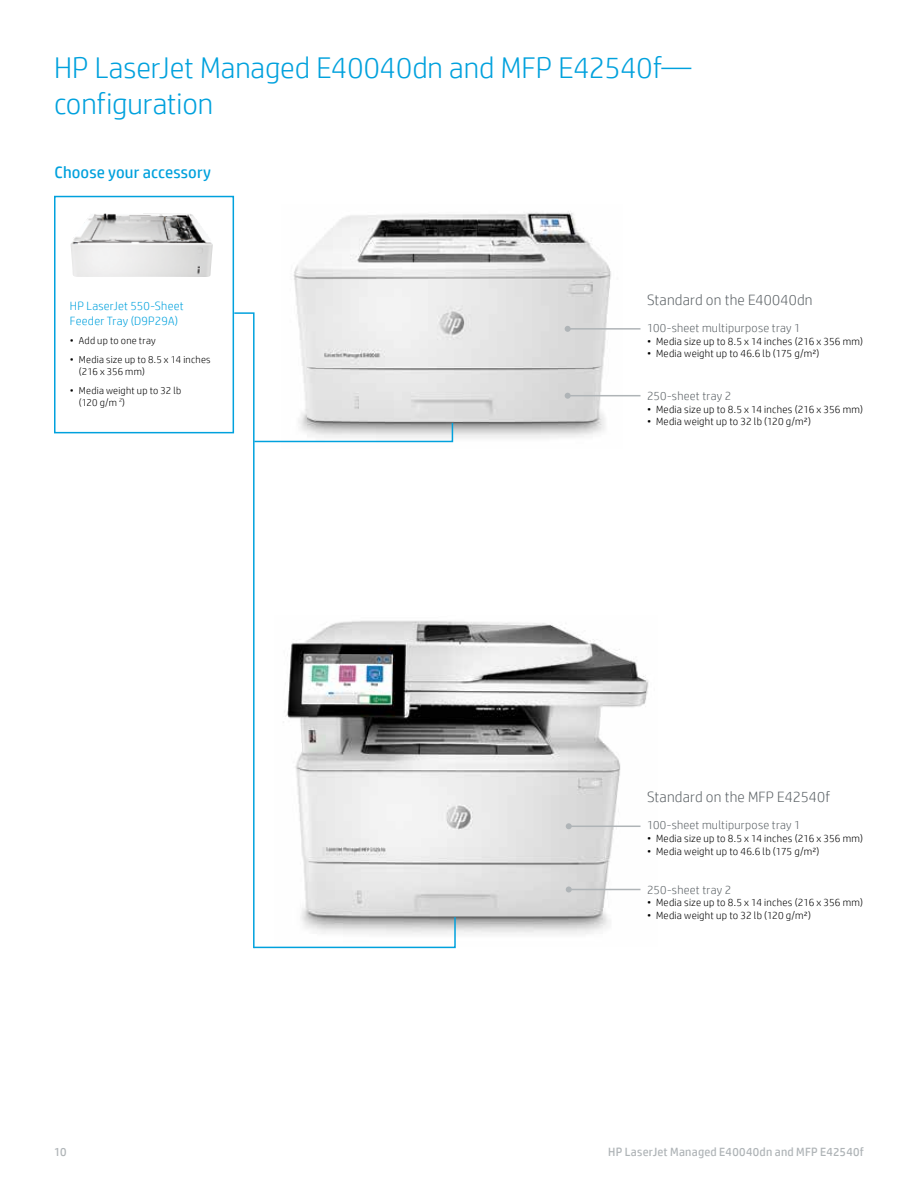
<style>
.page{position:relative;width:918px;height:1188px;background:#fff}
.page>*{position:absolute;margin:0;border:0;box-sizing:border-box;transform-origin:0 0}
.t1{font:300 30px/36px "HP Simplified";color:#00a1dd}
.t2{font:16.5px "HP Simplified";letter-spacing:.005em;color:#00a1dd}
.t3{font:300 15px "HP Simplified";letter-spacing:.01em;color:#5e6468}
.t4{font:300 12px "HP Simplified";letter-spacing:.02em;color:#5e6468}
.t5{font:12px "HP Simplified";letter-spacing:.02em;color:#afb4b7}
.t6{font:300 12px/15px "HP Simplified";letter-spacing:.02em;color:#00a1dd}
.t7{font:300 10.5px "HP Simplified";letter-spacing:.025em;color:#000}
.t8{font:300 10.2px/12px "HP Simplified";letter-spacing:.025em;color:#000}
</style>
<div class="page">
<img style="left:457px;top:621px;width:192px;height:313px">
<img style="left:293px;top:211px;width:329px;height:227px">
<hr style="left:568px;top:328px;width:73px;height:2px;background:#afb4b7">
<svg style="left:565px;top:326px;width:6px;height:6px"></svg>
<hr style="left:569px;top:826px;width:72px;height:1px;background:#afb4b7">
<svg style="left:566px;top:823px;width:6px;height:6px"></svg>
<hr style="left:568px;top:395px;width:73px;height:1px;background:#afb4b7">
<svg style="left:565px;top:393px;width:6px;height:6px"></svg>
<hr style="left:569px;top:889px;width:72px;height:1px;background:#afb4b7">
<svg style="left:566px;top:886px;width:6px;height:6px"></svg>
<div style="left:54px;top:196px;width:180px;height:237px;border:2px solid #00a1dd"></div>
<svg style="left:233px;top:312px;width:224px;height:637px"></svg>
<img style="left:70px;top:213px;width:143px;height:64px">
<h1 class="t1" style="left:54px;top:49px;width:639px">HP LaserJet Managed E40040dn and MFP E42540f— configuration</h1>
<h2 class="t2" style="left:55px;top:162px;width:158px">Choose your accessory</h2>
<p class="t6" style="left:70px;top:298px;width:115px">HP LaserJet 550-Sheet<br>Feeder Tray (D9P29A)</p>
<p class="t8" style="left:70px;top:334px;width:87px">• Add up to one tray</p>
<p class="t8" style="left:79px;top:353px;width:133px;text-indent:-9px">• Media size up to 8.5 x 14 inches (216 x 356 mm)</p>
<p class="t8" style="left:79px;top:384px;width:104px;text-indent:-9px">• Media weight up to 32 lb (120 g/m <sup>2</sup>)</p>
<h3 class="t3" style="left:647px;top:290px;width:167px">Standard on the E40040dn</h3>
<p class="t4" style="left:647px;top:320px;width:155px">100-sheet multipurpose tray 1</p>
<p class="t7" style="left:647px;top:334px;width:217px">• Media size up to 8.5 x 14 inches (216 x 356 mm)</p>
<p class="t7" style="left:647px;top:347px;width:174px">• Media weight up to 46.6 lb (175 g/m²)</p>
<p class="t4" style="left:647px;top:388px;width:86px">250-sheet tray 2</p>
<p class="t7" style="left:647px;top:402px;width:217px">• Media size up to 8.5 x 14 inches (216 x 356 mm)</p>
<p class="t7" style="left:647px;top:415px;width:165px">• Media weight up to 32 lb (120 g/m²)</p>
<h3 class="t3" style="left:647px;top:787px;width:185px">Standard on the MFP E42540f</h3>
<p class="t4" style="left:647px;top:817px;width:155px">100-sheet multipurpose tray 1</p>
<p class="t7" style="left:647px;top:832px;width:217px">• Media size up to 8.5 x 14 inches (216 x 356 mm)</p>
<p class="t7" style="left:647px;top:844px;width:174px">• Media weight up to 46.6 lb (175 g/m²)</p>
<p class="t4" style="left:647px;top:882px;width:86px">250-sheet tray 2</p>
<p class="t7" style="left:647px;top:896px;width:217px">• Media size up to 8.5 x 14 inches (216 x 356 mm)</p>
<p class="t7" style="left:647px;top:908px;width:165px">• Media weight up to 32 lb (120 g/m²)</p>
<p class="t5" style="left:54px;top:1144px;width:14px">10</p>
<p class="t5" style="left:608px;top:1144px;width:257px">HP LaserJet Managed E40040dn and MFP E42540f</p>
</div>
